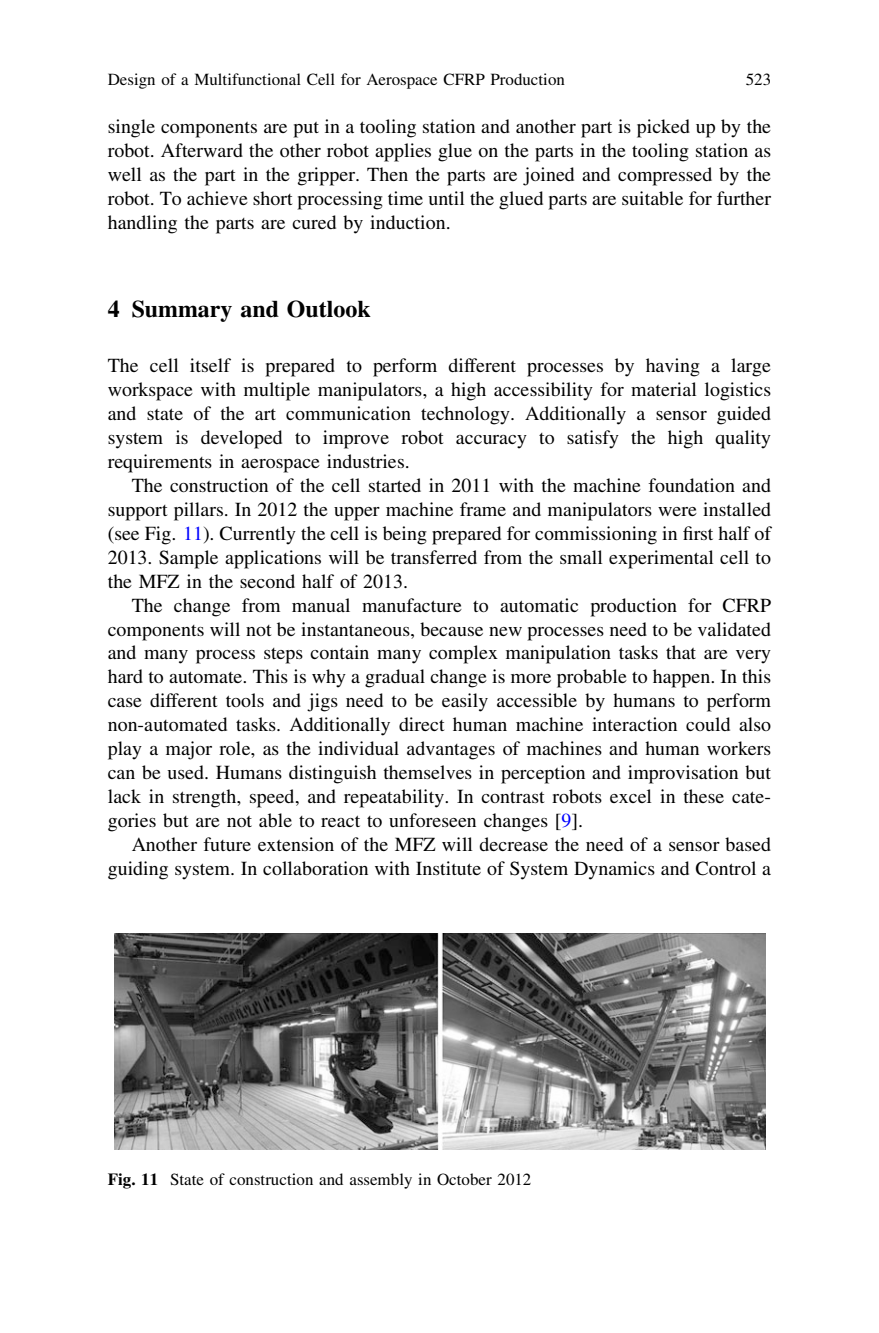
<style>
.page{position:relative;width:879px;height:1333px;background:#fff}
.page>*{position:absolute;margin:0;border:0;box-sizing:border-box;transform-origin:0 0}
.t1{font:24px "Adv GTIMES B";color:#000}
.t2{font:20px/24px "Adv GTIMES R";color:#000;text-align:justify}
.t3{font:17px "Adv GTIMES R";color:#000}
.s1{color:#00f}
.s2{font-family:"Adv GTIMES B"}
</style>
<div class="page">
<img style="left:114px;top:933px;width:651px;height:215px">
<p class="t3" style="left:108px;top:73px;width:459px">Design of a Multifunctional Cell for Aerospace CFRP Production</p>
<p class="t3" style="left:746px;top:73px;width:27px">523</p>
<p class="t2" style="left:108px;top:117px;width:665px">single components are put in a tooling station and another part is picked up by the robot. Afterward the other robot applies glue on the parts in the tooling station as well as the part in the gripper. Then the parts are joined and compressed by the robot. To achieve short processing time until the glued parts are suitable for further handling the parts are cured by induction.</p>
<p class="t1" style="left:108px;top:300px;width:264px">4 Summary and Outlook</p>
<p class="t2" style="left:108px;top:356px;width:665px">The cell itself is prepared to perform different processes by having a large workspace with multiple manipulators, a high accessibility for material logistics and state of the art communication technology. Additionally a sensor guided system is developed to improve robot accuracy to satisfy the high quality requirements in aerospace industries.</p>
<p class="t2" style="left:108px;top:475px;width:665px;text-indent:24px">The construction of the cell started in 2011 with the machine foundation and support pillars. In 2012 the upper machine frame and manipulators were installed (see Fig. <span class="s1">11</span>). Currently the cell is being prepared for commissioning in first half of 2013. Sample applications will be transferred from the small experimental cell to the MFZ in the second half of 2013.</p>
<p class="t2" style="left:108px;top:595px;width:665px;text-indent:24px">The change from manual manufacture to automatic production for CFRP components will not be instantaneous, because new processes need to be validated and many process steps contain many complex manipulation tasks that are very hard to automate. This is why a gradual change is more probable to happen. In this case different tools and jigs need to be easily accessible by humans to perform non-automated tasks. Additionally direct human machine interaction could also play a major role, as the individual advantages of machines and human workers can be used. Humans distinguish themselves in perception and improvisation but lack in strength, speed, and repeatability. In contrast robots excel in these cate&shy;gories but are not able to react to unforeseen changes [<span class="s1">9</span>].</p>
<p class="t2" style="left:108px;top:834px;width:665px;text-align:right">Another future extension of the MFZ will decrease the need of a sensor based guiding system. In collaboration with Institute of System Dynamics and Control a</p>
<p class="t3" style="left:108px;top:1173px;width:425px"><span class="s2">Fig. 11</span> State of construction and assembly in October 2012</p>
</div>
